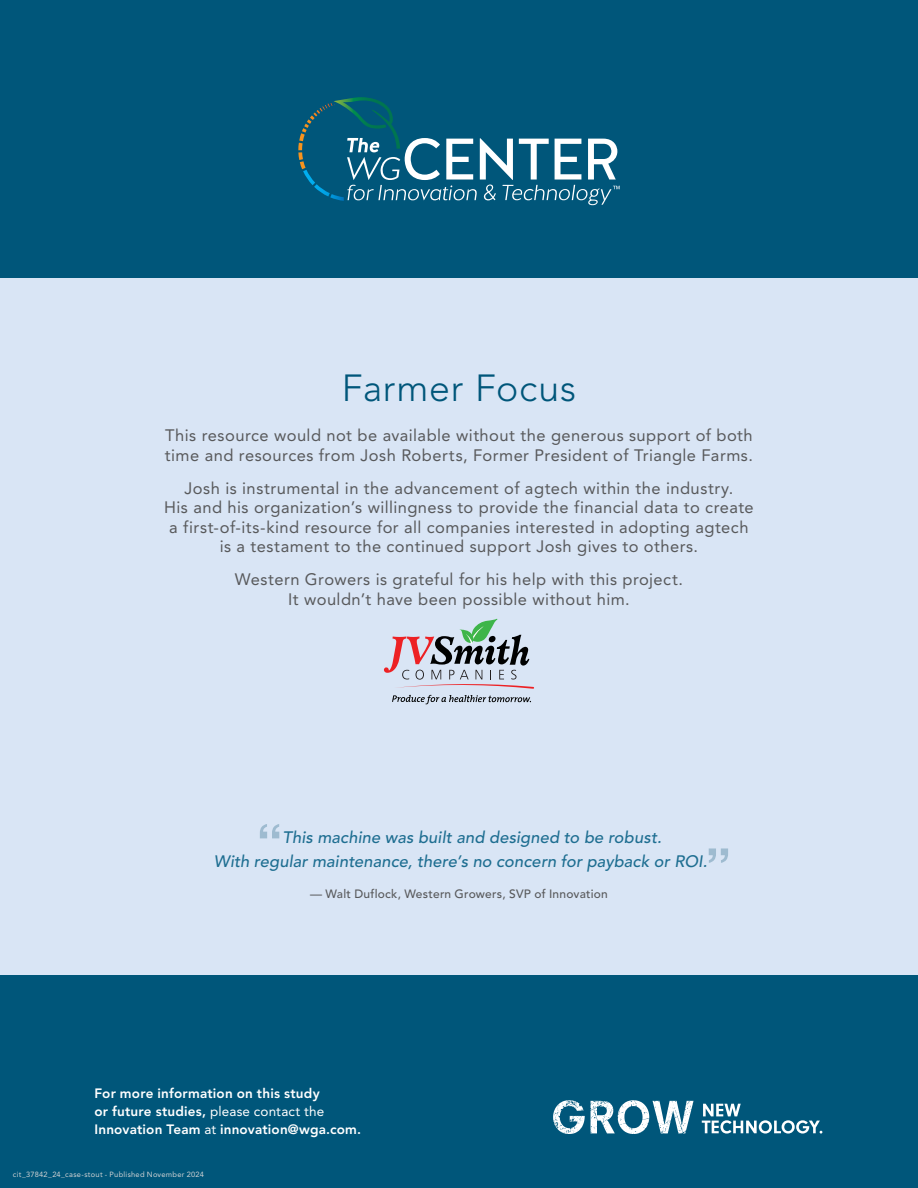
<style>
.page{position:relative;width:918px;height:1188px;background:#00567a}
.page>*{position:absolute;margin:0;border:0;box-sizing:border-box;transform-origin:0 0}
.t1{font:700 52.5px "Helvetica";color:#9ebbd0}
.t2{font:300 37.5px "Avenir LT Pro";letter-spacing:.02em;color:#00567a}
.t3{font:16.5px/19.5px "Avenir LT Pro";letter-spacing:.03em;color:#58595b;text-align:center}
.t4{font:italic 500 16.5px/24px "Avenir LT Pro";letter-spacing:.01em;color:#1e6e91}
.t5{font:800 13.5px/18px "Avenir LT Pro";letter-spacing:.015em;color:#fff}
.t6{font:500 12px "Avenir LT Pro";letter-spacing:.02em;color:#58595b}
.t7{font:7.5px "Avenir LT Pro";letter-spacing:.035em;color:#d1d3d4}
.s1{font-weight:400}
</style>
<div class="page">
<div style="left:0;top:278px;width:918px;height:696px;background:#d9e5f5"></div>
<svg style="left:553px;top:1100px;width:141px;height:34px"></svg>
<svg style="left:702px;top:1104px;width:120px;height:30px"></svg>
<svg style="left:298px;top:97px;width:322px;height:108px"></svg>
<svg style="left:392px;top:695px;width:139px;height:9px"></svg>
<svg style="left:384px;top:619px;width:150px;height:70px"></svg>
<h2 class="t2" style="left:342px;top:366px;width:236px">Farmer Focus</h2>
<p class="t3" style="left:165px;top:426px;width:590px;text-align:left">This resource would not be available without the generous support of both time and resources from Josh Roberts, Former President of Triangle Farms.</p>
<p class="t3" style="left:164px;top:478px;width:591px">Josh is instrumental in the advancement of agtech within the industry.<br>His and his organization’s willingness to provide the financial data to create a first-of-its-kind resource for all companies interested in adopting agtech is a testament to the continued support Josh gives to others.</p>
<p class="t3" style="left:235px;top:570px;width:450px">Western Growers is grateful for his help with this project.<br>It wouldn’t have been possible without him.</p>
<h1 class="t1" style="left:256px;top:812px;width:28px">“</h1>
<p class="t4" style="left:214px;top:825px;width:495px;text-indent:69px">This machine was built and designed to be robust.<br>With regular maintenance, there’s no concern for payback or ROI.</p>
<p class="t6" style="left:310px;top:887px;width:299px">— Walt Duflock, Western Growers, SVP of Innovation</p>
<h1 class="t1" style="left:705px;top:836px;width:28px">”</h1>
<p class="t5" style="left:94px;top:1084px;width:268px">For more information on this study<br>or future studies, <span class="s1">please contact the<br></span>Innovation Team <span class="s1">at</span> innovation@wga.com.</p>
<p class="t7" style="left:13px;top:1170px;width:192px">cit_37842_24_case-stout - Published November 2024</p>
</div>
